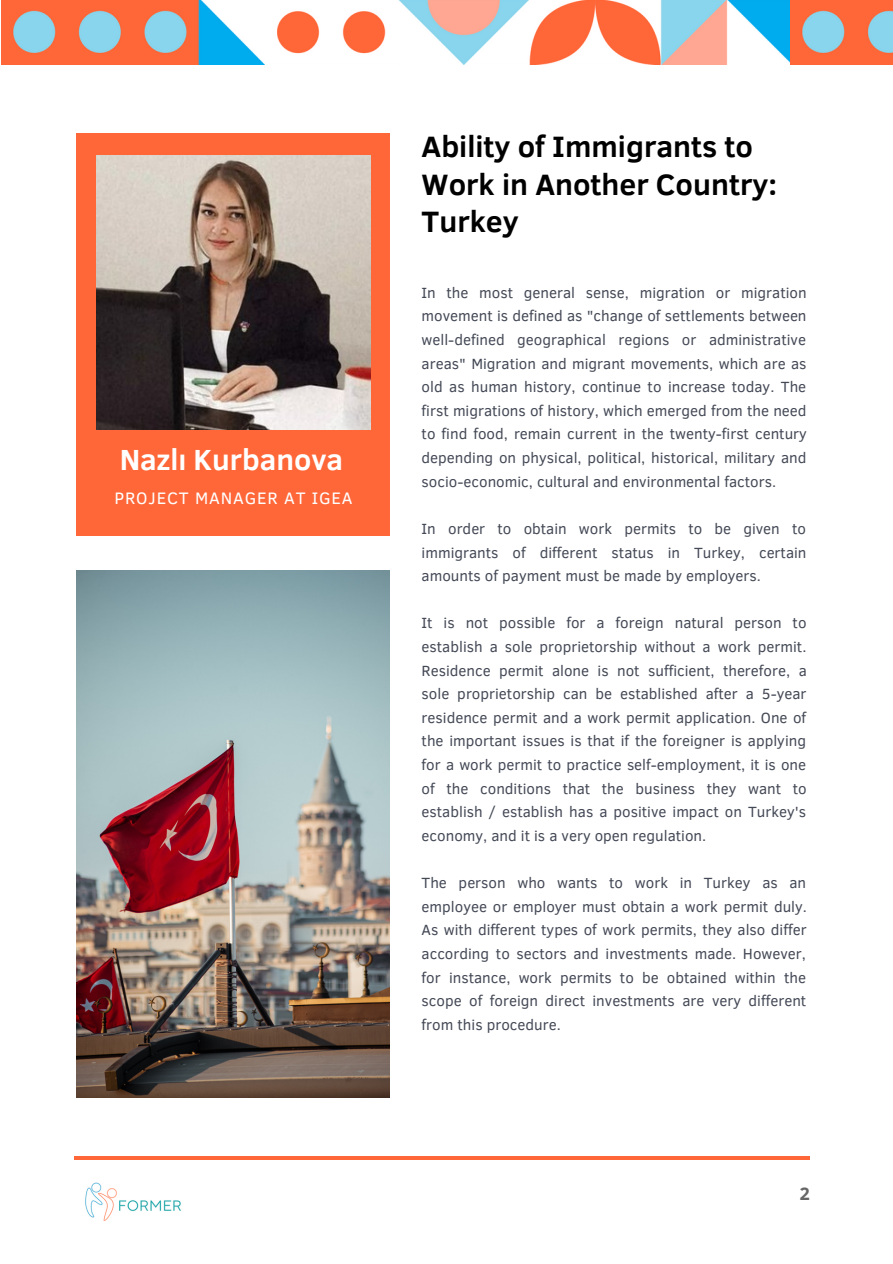
<style>
.page{position:relative;width:893px;height:1264px;background:#fff}
.page>*{position:absolute;margin:0;border:0;box-sizing:border-box;transform-origin:0 0}
.t1{font:700 30.15px/37px "Clear Sans";color:#000}
.t2{font:700 29.85px "Clear Sans";color:#fff}
.t3{font:700 18.15px "Clear Sans";color:#666}
.t4{font:17.1px "Clear Sans";letter-spacing:.05em;color:#fff}
.t5{font:15.15px/23.5px "Clear Sans";color:#444956;text-align:justify}
</style>
<div class="page">
<img style="left:74px;top:1159px;width:131px;height:62px">
<hr style="left:74px;top:1156px;width:735px;height:3px;background:#ff6738">
<div style="left:77px;top:133px;width:313px;height:402px;background:#ff6738"></div>
<img style="left:96px;top:155px;width:274px;height:274px">
<img style="left:77px;top:570px;width:312px;height:527px">
<img style="left:1px;top:0;width:789px;height:65px">
<img style="left:790px;top:0;width:102px;height:65px">
<h2 class="t2" style="left:120px;top:438px;width:225px">Nazlı Kurbanova</h2>
<p class="t4" style="left:114px;top:485px;width:239px">PROJECT MANAGER AT IGEA</p>
<h1 class="t1" style="left:421px;top:127px;width:357px">Ability of Immigrants to<br>Work in Another Country:<br>Turkey</h1>
<p class="t5" style="left:421px;top:280px;width:387px">In the most general sense, migration or migration movement is defined as "change of settlements between well-defined geographical regions or administrative areas" Migration and migrant movements, which are as old as human history, continue to increase today. The first migrations of history, which emerged from the need to find food, remain current in the twenty-first century depending on physical, political, historical, military and socio-economic, cultural and environmental factors.</p>
<p class="t5" style="left:421px;top:516px;width:386px">In order to obtain work permits to be given to immigrants of different status in Turkey, certain amounts of payment must be made by employers.</p>
<p class="t5" style="left:421px;top:610px;width:386px">It is not possible for a foreign natural person to establish a sole proprietorship without a work permit.<br>Residence permit alone is not sufficient, therefore, a sole proprietorship can be established after a 5-year residence permit and a work permit application. One of the important issues is that if the foreigner is applying for a work permit to practice self-employment, it is one of the conditions that the business they want to establish / establish has a positive impact on Turkey's economy, and it is a very open regulation.</p>
<p class="t5" style="left:421px;top:870px;width:387px">The person who wants to work in Turkey as an employee or employer must obtain a work permit duly.<br>As with different types of work permits, they also differ according to sectors and investments made. However, for instance, work permits to be obtained within the scope of foreign direct investments are very different from this procedure.</p>
<p class="t3" style="left:799px;top:1179px;width:12px">2</p>
</div>
